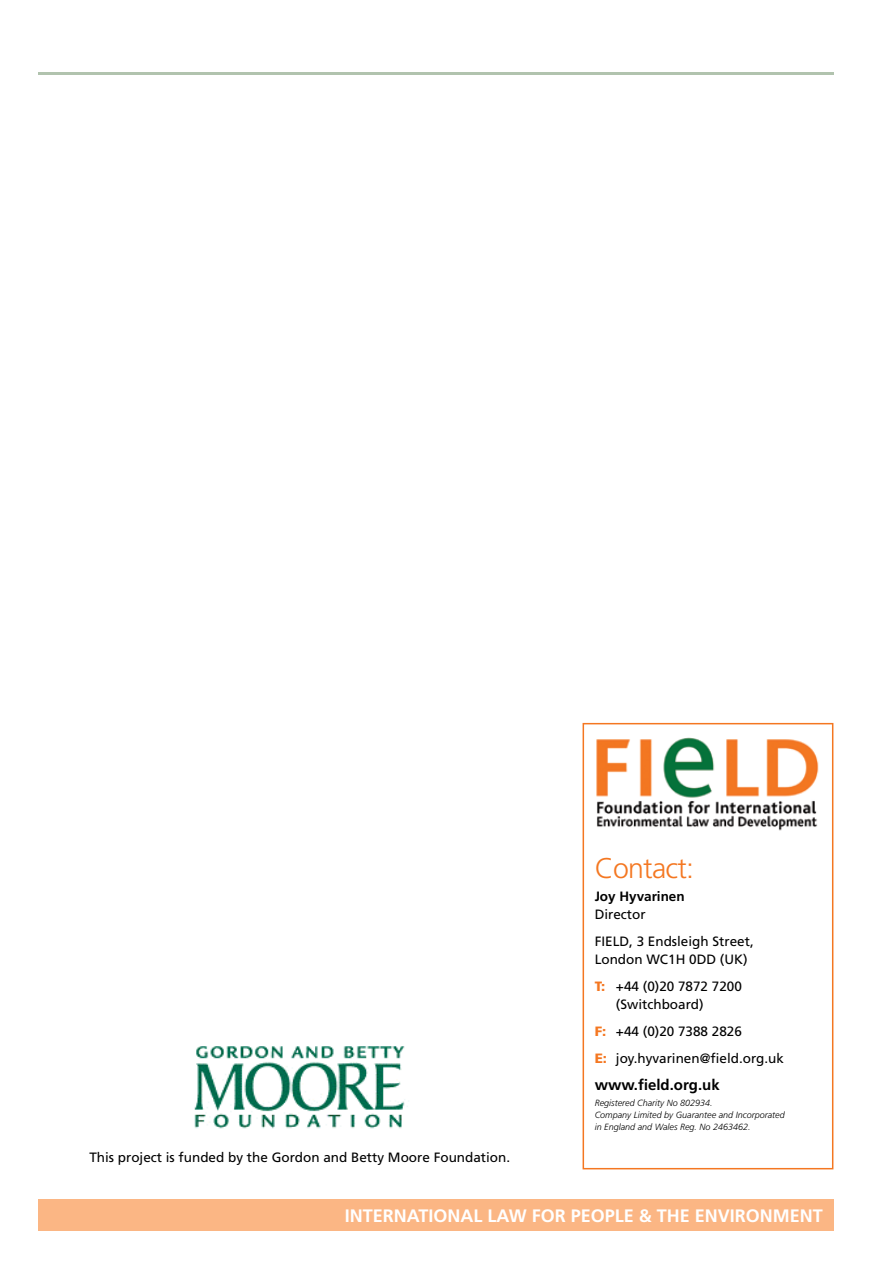
<style>
.page{position:relative;width:893px;height:1263px;background:#fff}
.page>*{position:absolute;margin:0;border:0;box-sizing:border-box;transform-origin:0 0}
.t1{font:300 28.5px "Frutiger";letter-spacing:-.025em;color:#f47721}
.t2{font:700 18px "Frutiger";color:#fff}
.t3{font:700 15px "Frutiger";color:#000}
.t4{font:13.5px/27px "Frutiger";color:#000}
.t5{font:700 13.5px "Frutiger";color:#000}
.t6{font:italic 300 9px/12px "Frutiger";color:#000}
.s1{font-weight:900;color:#f47721}
</style>
<div class="page">
<img style="left:596px;top:737px;width:223px;height:94px">
<hr style="left:38px;top:72px;width:795px;height:2px;background:#b1c3ae">
<div style="left:38px;top:1199px;width:795px;height:32px;background:#fbb684"></div>
<div style="left:583px;top:723px;width:250px;height:446px;border:2px solid #f47721"></div>
<img style="left:194px;top:1046px;width:214px;height:83px">
<p class="t4" style="left:89px;top:1143px;width:422px">This project is funded by the Gordon and Betty Moore Foundation.</p>
<h1 class="t1" style="left:595px;top:852px;width:101px">Contact:</h1>
<p class="t5" style="left:595px;top:888px;width:92px">JOY HYVARINEN</p>
<p class="t4" style="left:595px;top:900px;width:161px">Director<br>FIELD, 3 Endsleigh Street,</p>
<p class="t4" style="left:595px;top:945px;width:154px">London WC1H 0DD (UK)<br><span class="s1">T:</span> +44 (0)20 7872 7200</p>
<p class="t4" style="left:595px;top:990px;width:191px;text-indent:21px">(Switchboard)<br><span class="s1">F:</span> +44 (0)20 7388 2826<br><span class="s1">E:</span> joy.hyvarinen@field.org.uk</p>
<p class="t3" style="left:595px;top:1076px;width:127px">WWW.FIELD.ORG.UK</p>
<p class="t6" style="left:595px;top:1097px;width:192px">Registered Charity No 802934.<br>Company Limited by Guarantee and Incorporated in England and Wales Reg. No 2463462.</p>
<h2 class="t2" style="left:345px;top:1205px;width:479px">INTERNATIONAL LAW FOR PEOPLE &amp; THE ENVIRONMENT</h2>
</div>
